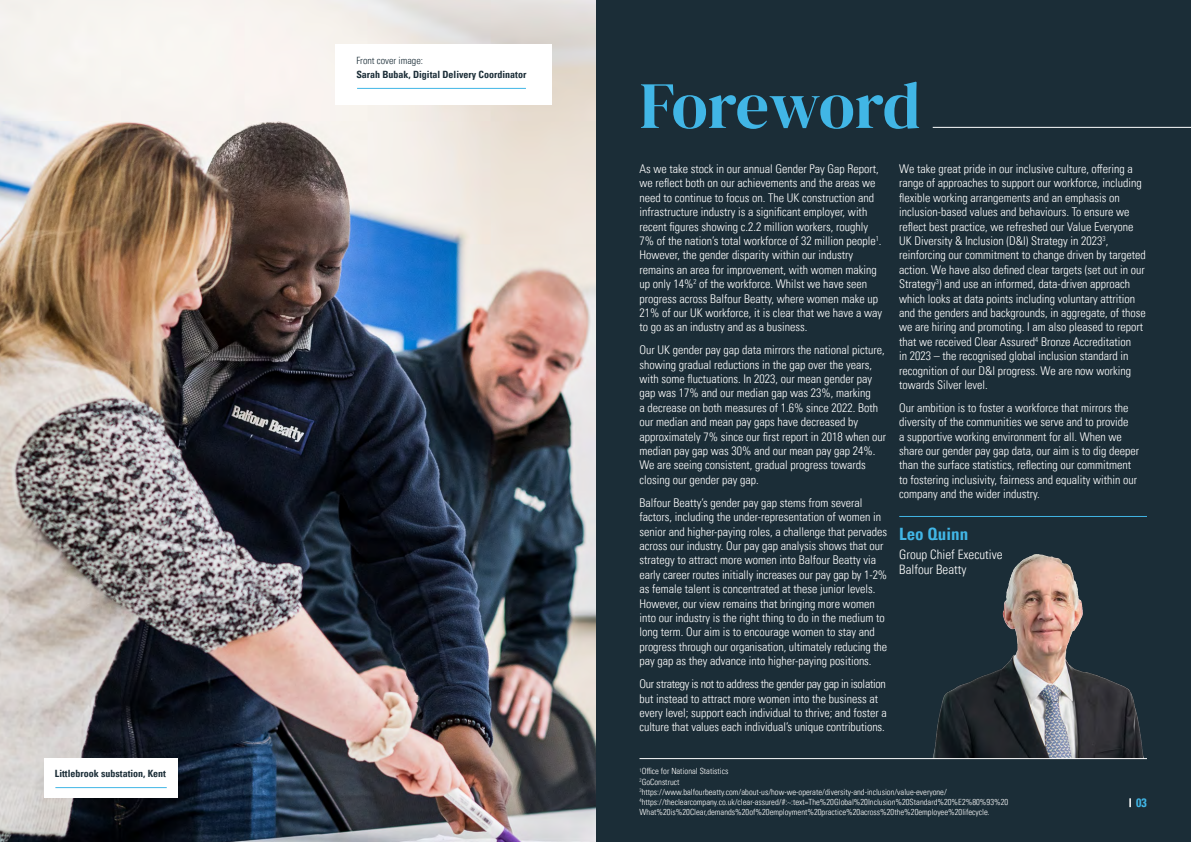
<style>
.page{position:relative;width:1191px;height:842px;background:#fff}
.page>*{position:absolute;margin:0;border:0;box-sizing:border-box;transform-origin:0 0}
.Foreword{font:66px "DM Serif Display";letter-spacing:-.015em;color:#41b6e6}
.Body_Text_white{font:700 condensed 17px "Univers LT Pro";color:#41b6e6}
.Body_Text_white-2{font:300 condensed 13px/15.6px "Univers LT Pro";color:#fff}
.Body_text_white{font:300 condensed 12px/14.4px "Univers LT Pro";color:#fff}
.t1{font:700 condensed 12px "Univers LT Pro";color:#41b6e6}
.t2{font:700 condensed 10px "Univers LT Pro";color:#1b2d37}
.t3{font:300 condensed 10px "Univers LT Pro";color:#1b2d37}
.Body_text{font:300 condensed 8.5px/10.2px "Univers LT Pro";color:#fff}
</style>
<div class="page">
<div style="left:595px;top:0;width:596px;height:842px;background:#1b2d37"></div>
<hr style="left:899px;top:516px;width:248px;height:1px;background:#41b6e6">
<img style="left:932px;top:554px;width:212px;height:204px">
<hr style="left:639px;top:758px;width:508px;height:1px;background:#fff">
<hr style="left:932px;top:127px;width:259px;height:1px;background:#fff">
<img style="left:0;top:0;width:595px;height:842px">
<div style="left:44px;top:759px;width:133px;height:39px;background:#fff"></div>
<hr style="left:55px;top:787px;width:112px;height:1px;background:#41b6e6">
<div style="left:335px;top:44px;width:216px;height:60px;background:#fff"></div>
<hr style="left:357px;top:88px;width:169px;height:1px;background:#41b6e6">
<p class="t2" style="left:55px;top:767px;width:113px">Littlebrook substation, Kent</p>
<p class="t3" style="left:356px;top:54px;width:68px">Front cover image:</p>
<p class="t2" style="left:356px;top:68px;width:171px">Sarah Bubak, Digital Delivery Coordinator</p>
<h1 class="Foreword" style="left:639px;top:67px;width:283px">Foreword</h1>
<p class="Body_text_white" style="left:639px;top:161px;width:244px">As we take stock in our annual Gender Pay Gap Report, we reflect both on our achievements and the areas we need to continue to focus on. The UK construction and infrastructure industry is a significant employer, with recent figures showing c.2.2 million workers, roughly 7% of the nation’s total workforce of 32 million people<sup>1</sup>.<br>However, the gender disparity within our industry remains an area for improvement, with women making up only 14%<sup>2</sup> of the workforce. Whilst we have seen progress across Balfour Beatty, where women make up 21% of our UK workforce, it is clear that we have a way to go as an industry and as a business.</p>
<p class="Body_text_white" style="left:639px;top:342px;width:248px">Our UK gender pay gap data mirrors the national picture, showing gradual reductions in the gap over the years, with some fluctuations. In 2023, our mean gender pay gap was 17% and our median gap was 23%, marking<br>a decrease on both measures of 1.6% since 2022. Both our median and mean pay gaps have decreased by approximately 7% since our first report in 2018 when our median pay gap was 30% and our mean pay gap 24%.<br>We are seeing consistent, gradual progress towards closing our gender pay gap.</p>
<p class="Body_text_white" style="left:639px;top:495px;width:249px">Balfour Beatty’s gender pay gap stems from several factors, including the under-representation of women in senior and higher-paying roles, a challenge that pervades across our industry. Our pay gap analysis shows that our strategy to attract more women into Balfour Beatty via early career routes initially increases our pay gap by 1-2% as female talent is concentrated at these junior levels.<br>However, our view remains that bringing more women into our industry is the right thing to do in the medium to long term. Our aim is to encourage women to stay and progress through our organisation, ultimately reducing the pay gap as they advance into higher-paying positions.</p>
<p class="Body_text_white" style="left:639px;top:676px;width:249px">Our strategy is not to address the gender pay gap in isolation but instead to attract more women into the business at every level; support each individual to thrive; and foster a culture that values each individual’s unique contributions.</p>
<p class="Body_text_white" style="left:899px;top:161px;width:248px">We take great pride in our inclusive culture, offering a range of approaches to support our workforce, including flexible working arrangements and an emphasis on inclusion-based values and behaviours. To ensure we reflect best practice, we refreshed our Value Everyone UK Diversity &amp; Inclusion (D&amp;I) Strategy in 2023<sup>3</sup>, reinforcing our commitment to change driven by targeted action. We have also defined clear targets (set out in our Strategy<sup>3</sup>) and use an informed, data-driven approach which looks at data points including voluntary attrition and the genders and backgrounds, in aggregate, of those we are hiring and promoting. I am also pleased to report that we received Clear Assured<sup>4</sup> Bronze Accreditation<br>in 2023 – the recognised global inclusion standard in recognition of our D&amp;I progress. We are now working towards Silver level.</p>
<p class="Body_text_white" style="left:899px;top:400px;width:241px">Our ambition is to foster a workforce that mirrors the diversity of the communities we serve and to provide<br>a supportive working environment for all. When we share our gender pay gap data, our aim is to dig deeper than the surface statistics, reflecting our commitment to fostering inclusivity, fairness and equality within our company and the wider industry.</p>
<p class="Body_Text_white" style="left:899px;top:524px;width:70px">Leo Quinn</p>
<p class="Body_Text_white-2" style="left:899px;top:546px;width:105px">Group Chief Executive<br>Balfour Beatty</p>
<p class="Body_text" style="left:639px;top:766px;width:90px"><sup>1</sup>Office for National Statistics</p>
<p class="Body_text" style="left:639px;top:776px;width:41px"><sup>2</sup>GoConstruct</p>
<p class="Body_text" style="left:639px;top:786px;width:309px"><sup>3</sup>https://www.balfourbeatty.com/about-us/how-we-operate/diversity-and-inclusion/value-everyone/</p>
<p class="Body_text" style="left:639px;top:796px;width:370px"><sup>4</sup>https://theclearcompany.co.uk/clear-assured/#:~:text=The%20Global%20Inclusion%20Standard%20%E2%80%93%20<br>What%20is%20Clear,demands%20of%20employment%20practice%20across%20the%20employee%20lifecycle.</p>
<p class="t1" style="left:1136px;top:795px;width:12px">03</p>
</div>
